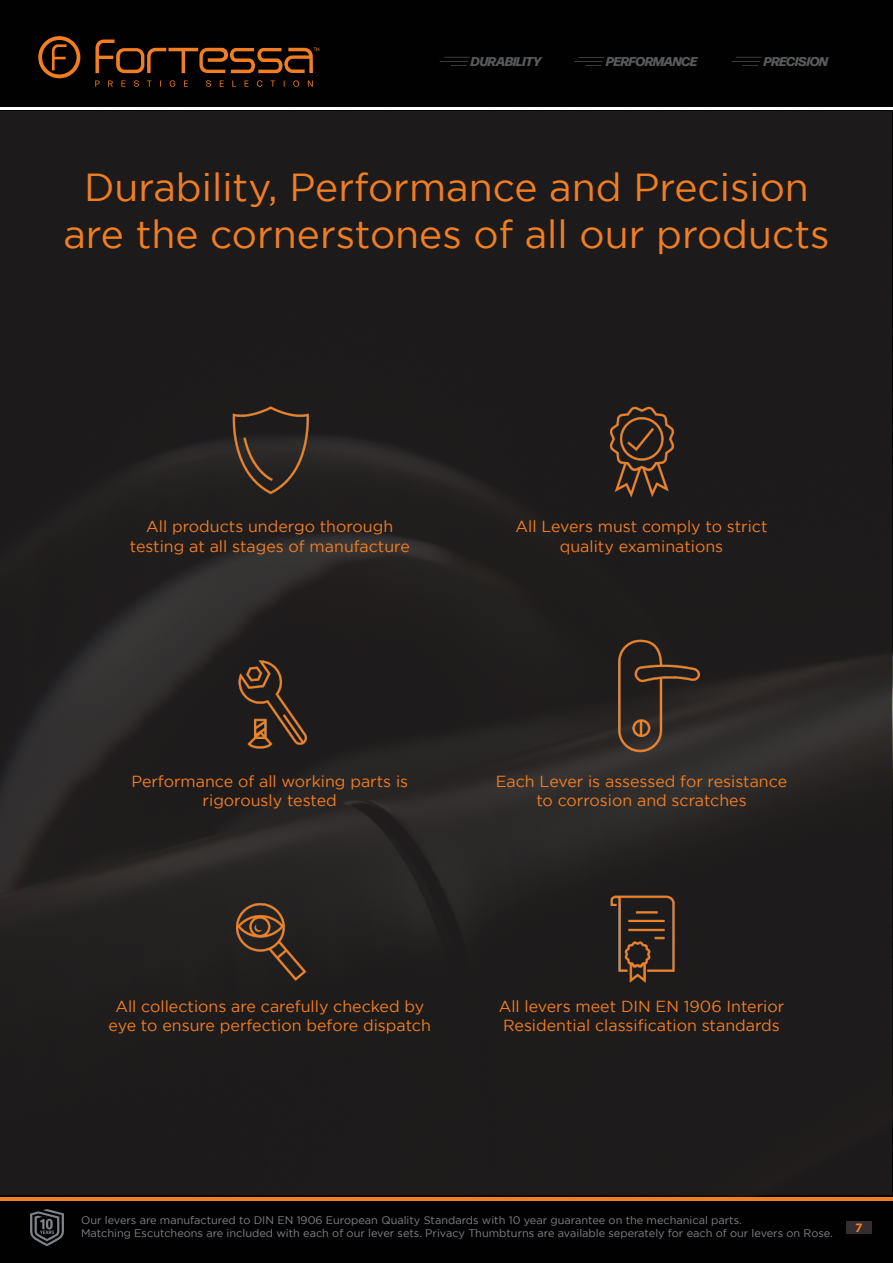
<style>
.page{position:relative;width:893px;height:1263px;background:#fff}
.page>*{position:absolute;margin:0;border:0;box-sizing:border-box;transform-origin:0 0}
.t1{font:39px/46.8px "Gotham";color:#f17e22;text-align:center}
.t2{font:16.05px/19.2px "Gotham";color:#f17e22;text-align:center}
.t3{font:italic 800 12.75px "Forma DJR Banner";color:#595a5c}
.t4{font:700 12px "Gotham";color:#f27e20}
.t5{font:10.95px/13.2px "Gotham";color:#81848a}
</style>
<div class="page">
<div style="left:0;top:0;width:893px;height:106px;background:#010101"></div>
<div style="left:0;top:1199px;width:893px;height:64px;background:#010101"></div>
<svg style="left:0;top:1196px;width:893px;height:4px;fill:#f27e20"></svg>
<svg style="left:30px;top:1209px;width:34px;height:37px"></svg>
<svg style="left:95px;top:40px;width:224px;height:33px"></svg>
<svg style="left:38px;top:36px;width:42px;height:42px"></svg>
<svg style="left:95px;top:81px;width:5px;height:6px"></svg>
<svg style="left:108px;top:81px;width:5px;height:6px"></svg>
<svg style="left:121px;top:81px;width:4px;height:6px"></svg>
<svg style="left:134px;top:80px;width:5px;height:7px"></svg>
<svg style="left:147px;top:81px;width:4px;height:6px"></svg>
<svg style="left:170px;top:80px;width:5px;height:7px"></svg>
<svg style="left:184px;top:81px;width:4px;height:6px"></svg>
<svg style="left:206px;top:80px;width:5px;height:7px"></svg>
<svg style="left:220px;top:81px;width:4px;height:6px"></svg>
<svg style="left:232px;top:81px;width:4px;height:6px"></svg>
<svg style="left:245px;top:81px;width:4px;height:6px"></svg>
<svg style="left:257px;top:80px;width:5px;height:7px"></svg>
<svg style="left:271px;top:81px;width:4px;height:6px"></svg>
<svg style="left:293px;top:80px;width:6px;height:7px"></svg>
<svg style="left:308px;top:81px;width:5px;height:6px"></svg>
<svg style="left:440px;top:57px;width:30px;height:9px"></svg>
<svg style="left:574px;top:57px;width:30px;height:9px"></svg>
<svg style="left:731px;top:57px;width:30px;height:9px"></svg>
<div style="left:846px;top:1221px;width:26px;height:13px;background:#342d32"></div>
<div style="left:1px;top:112px;width:891px;height:1083px;background:#231f20"></div>
<img style="left:226px;top:406px;width:87px;height:89px">
<img style="left:610px;top:406px;width:64px;height:92px">
<img style="left:238px;top:660px;width:69px;height:89px">
<img style="left:611px;top:639px;width:94px;height:114px">
<img style="left:236px;top:903px;width:71px;height:78px">
<img style="left:610px;top:895px;width:65px;height:88px">
<p class="t3" style="left:471px;top:52px;width:72px">DURABILITY</p>
<p class="t3" style="left:606px;top:52px;width:92px">PERFORMANCE</p>
<p class="t3" style="left:764px;top:52px;width:66px">PRECISION</p>
<p class="t1" style="left:63px;top:163px;width:768px">Durability, Performance and Precision are the cornerstones of all our products</p>
<p class="t2" style="left:130px;top:517px;width:282px">All products undergo thorough testing at all stages of manufacture</p>
<p class="t2" style="left:515px;top:517px;width:253px">All Levers must comply to strict quality examinations</p>
<p class="t2" style="left:131px;top:771px;width:278px">Performance of all working parts is rigorously tested</p>
<p class="t2" style="left:496px;top:771px;width:293px">Each Lever is assessed for resistance to corrosion and scratches</p>
<p class="t2" style="left:109px;top:997px;width:324px">All collections are carefully checked by eye to ensure perfection before dispatch</p>
<p class="t2" style="left:499px;top:997px;width:287px;text-align:left">All levers meet DIN EN 1906 Interior<br>Residential classification standards</p>
<p class="t5" style="left:81px;top:1213px;width:753px">Our levers are manufactured to DIN EN 1906 European Quality Standards with 10 year guarantee on the mechanical parts.<br>Matching Escutcheons are included with each of our lever sets. Privacy Thumbturns are available seperately for each of our levers on Rose.</p>
<p class="t4" style="left:855px;top:1221px;width:9px">7</p>
</div>
